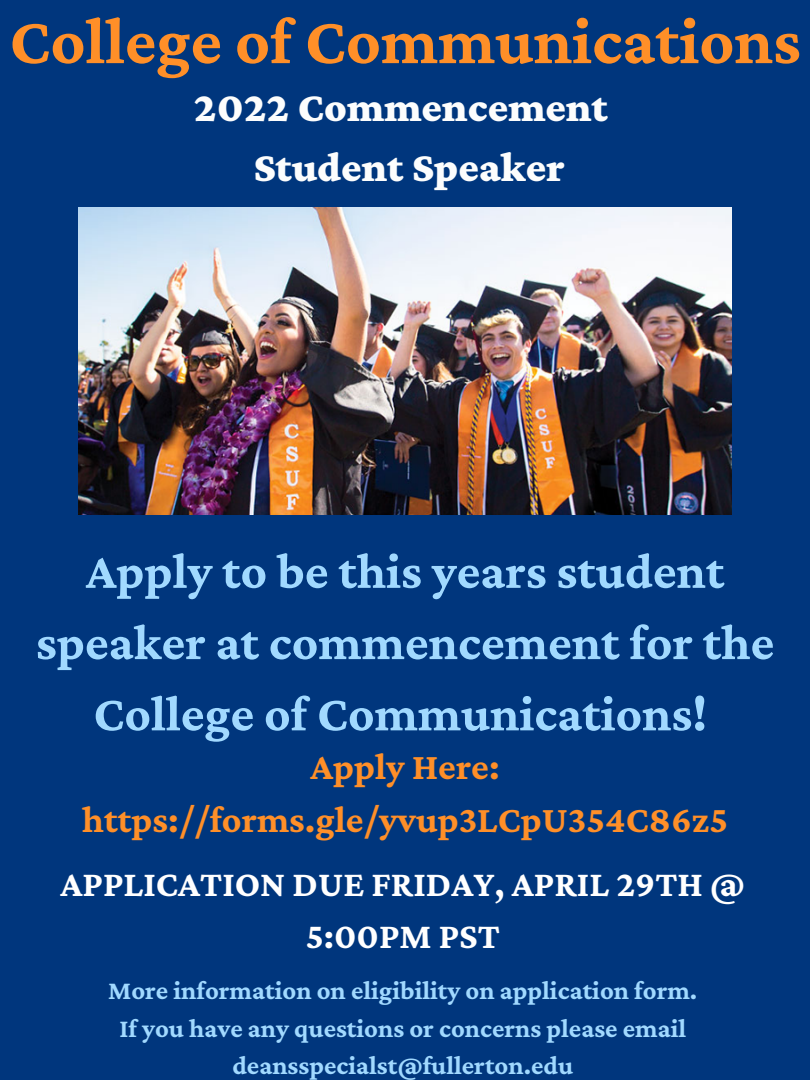
<style>
.page{position:relative;width:810px;height:1080px;background:#00367d}
.page>*{position:absolute;margin:0;border:0;box-sizing:border-box;transform-origin:0 0}
.t1{font:700 67.5px "Crimson Pro";color:#ff8f28}
.t2{font:700 51.12px/71.2px "Crimson Pro";color:#a1d9ff;text-align:center}
.t3{font:900 42.5px "Crimson Pro";color:#fcfdfd}
.t4{font:700 38.06px "Crimson Pro";color:#ff8f28}
.t5{font:700 36.94px/51.4px "Crimson Pro";color:#fff;text-align:center}
.t6{font:700 26.62px/37px "Crimson Pro";color:#a1d9ff;text-align:center}
</style>
<div class="page">
<img style="left:79px;top:208px;width:652px;height:307px">
<p class="t1" style="left:9px;top:3px;width:793px">College of Communications</p>
<p class="t3" style="left:194px;top:83px;width:415px">2022 Commencement</p>
<p class="t3" style="left:253px;top:142px;width:313px">Student Speaker</p>
<p class="t2" style="left:36px;top:535px;width:740px">Apply to be this years student speaker at commencement for the<br>College of Communications!</p>
<p class="t4" style="left:311px;top:745px;width:191px">Apply Here:</p>
<p class="t4" style="left:82px;top:798px;width:647px">https://forms.gle/yvup3LCpU354C86z5</p>
<p class="t5" style="left:61px;top:858px;width:686px">APPLICATION DUE FRIDAY, APRIL 29TH @<br>5:00PM PST</p>
<p class="t6" style="left:108px;top:972px;width:591px">More information on eligibility on application form.</p>
<p class="t6" style="left:119px;top:1009px;width:568px">If you have any questions or concerns please email deansspecialst@fullerton.edu</p>
</div>
